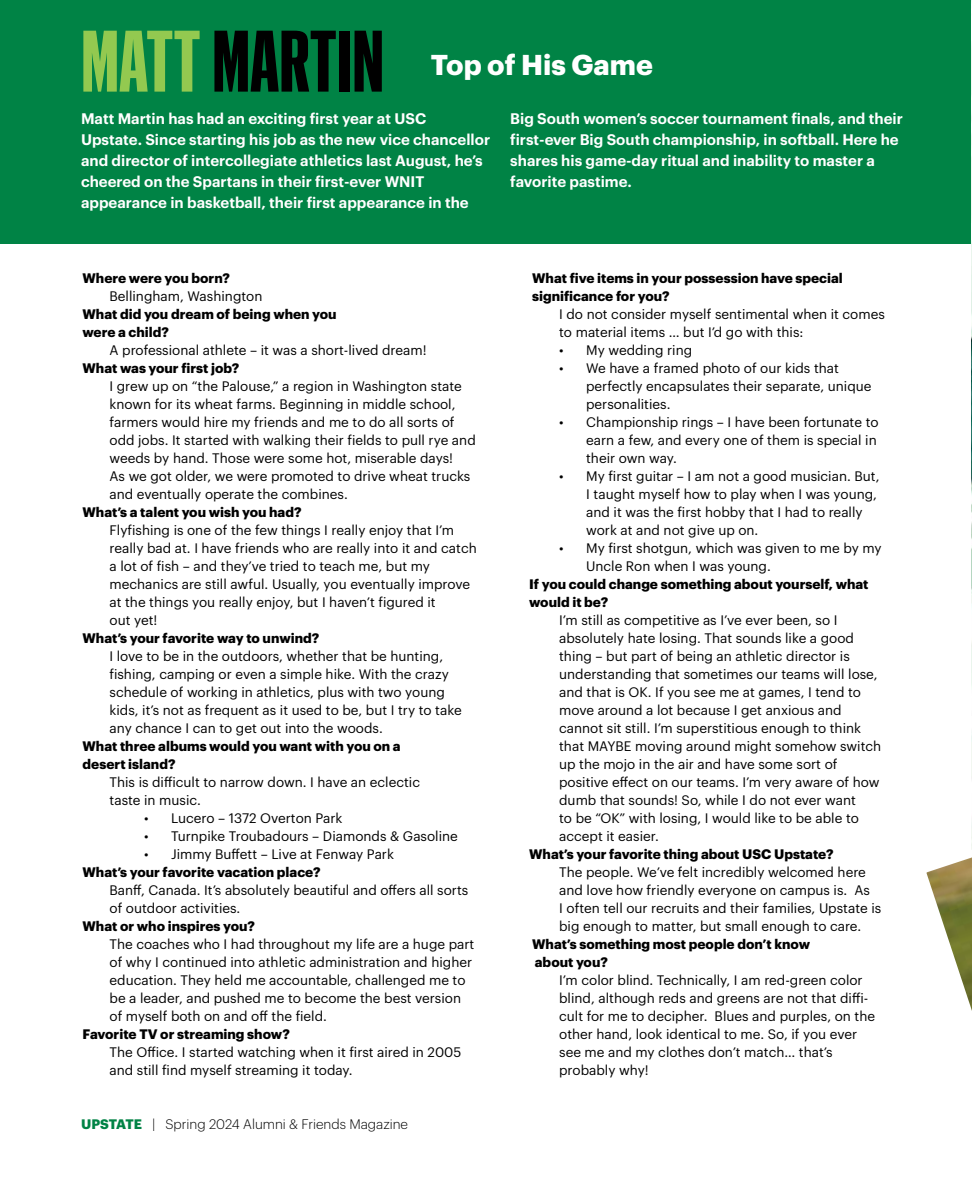
<style>
.page{position:relative;width:972px;height:1188px;background:#fff}
.page>*{position:absolute;margin:0;border:0;box-sizing:border-box;transform-origin:0 0}
.t1{font:700 85.2px "Graphik XX Cond";color:#000}
.t2{font:700 28.2px "Graphik";color:#fff}
.t3{font:600 15px/21px "Graphik";color:#fff}
.t4{font:13.5px/18px "Graphik";color:#000}
.t5{font:700 13.5px/18px "Graphik";color:#000}
.t6{font:300 13.5px "Graphik";color:#000}
.s1{color:#93c950}
.s2{font-weight:700;color:#008345}
</style>
<div class="page">
<div style="left:0;top:0;width:972px;height:244px;background:#008345"></div>
<img style="left:971px;top:0;width:1px;height:749px">
<svg style="left:926px;top:749px;width:46px;height:262px"></svg>
<h1 class="t1" style="left:81px;top:4px;width:304px"><span class="s1">MATT</span> MARTIN</h1>
<h2 class="t2" style="left:431px;top:43px;width:223px">Top of His Game</h2>
<p class="t3" style="left:81px;top:106px;width:411px">Matt Martin has had an exciting first year at USC Upstate. Since starting his job as the new vice chancellor and director of intercollegiate athletics last August, he’s cheered on the Spartans in their first-ever WNIT appearance in basketball, their first appearance in the</p>
<p class="t3" style="left:510px;top:106px;width:394px">Big South women’s soccer tournament finals, and their first-ever Big South championship, in softball. Here he shares his game-day ritual and inability to master a favorite pastime.</p>
<p class="t5" style="left:83px;top:268px;width:149px">Where were you born?</p>
<p class="t4" style="left:110px;top:286px;width:154px">Bellingham, Washington</p>
<p class="t5" style="left:83px;top:304px;width:256px">What did you dream of being when you were a child?</p>
<p class="t4" style="left:110px;top:340px;width:319px">A professional athlete – it was a short-lived dream!</p>
<p class="t5" style="left:83px;top:358px;width:158px">What was your first job?</p>
<p class="t4" style="left:110px;top:376px;width:368px">I grew up on “the Palouse,” a region in Washington state known for its wheat farms. Beginning in middle school, farmers would hire my friends and me to do all sorts of odd jobs. It started with walking their fields to pull rye and weeds by hand. Those were some hot, miserable days!<br>As we got older, we were promoted to drive wheat trucks and eventually operate the combines.</p>
<p class="t5" style="left:83px;top:502px;width:221px">What’s a talent you wish you had?</p>
<p class="t4" style="left:110px;top:520px;width:369px">Flyfishing is one of the few things I really enjoy that I’m really bad at. I have friends who are really into it and catch a lot of fish – and they’ve tried to teach me, but my mechanics are still awful. Usually, you eventually improve at the things you really enjoy, but I haven’t figured it<br>out yet!</p>
<p class="t5" style="left:83px;top:628px;width:238px">What’s your favorite way to unwind?</p>
<p class="t4" style="left:110px;top:646px;width:354px">I love to be in the outdoors, whether that be hunting, fishing, camping or even a simple hike. With the crazy schedule of working in athletics, plus with two young kids, it’s not as frequent as it used to be, but I try to take any chance I can to get out into the woods.</p>
<p class="t5" style="left:83px;top:736px;width:320px">What three albums would you want with you on a desert island?</p>
<p class="t4" style="left:110px;top:772px;width:312px">This is difficult to narrow down. I have an eclectic taste in music.</p>
<p class="t4" style="left:144px;top:808px;width:200px">• Lucero – 1372 Overton Park</p>
<p class="t4" style="left:144px;top:826px;width:315px">• Turnpike Troubadours – Diamonds &amp; Gasoline</p>
<p class="t4" style="left:144px;top:844px;width:251px">• Jimmy Buffett – Live at Fenway Park</p>
<p class="t5" style="left:83px;top:862px;width:240px">What’s your favorite vacation place?</p>
<p class="t4" style="left:110px;top:880px;width:360px">Banff, Canada. It’s absolutely beautiful and offers all sorts of outdoor activities.</p>
<p class="t5" style="left:83px;top:916px;width:174px">What or who inspires you?</p>
<p class="t4" style="left:110px;top:934px;width:366px">The coaches who I had throughout my life are a huge part of why I continued into athletic administration and higher education. They held me accountable, challenged me to be a leader, and pushed me to become the best version of myself both on and off the field.</p>
<p class="t5" style="left:83px;top:1024px;width:209px">Favorite TV or streaming show?</p>
<p class="t4" style="left:110px;top:1042px;width:353px">The Office. I started watching when it first aired in 2005 and still find myself streaming it today.</p>
<p class="t6" style="left:81px;top:1114px;width:329px"><span class="s2">UPSTATE</span> | Spring 2024 Alumni &amp; Friends Magazine</p>
<p class="t5" style="left:532px;top:268px;width:312px">What five items in your possession have special significance for you?</p>
<p class="t4" style="left:559px;top:304px;width:327px">I do not consider myself sentimental when it comes to material items … but I’d go with this:</p>
<p class="t4" style="left:559px;top:340px;width:135px">• My wedding ring</p>
<p class="t4" style="left:586px;top:358px;width:287px;text-indent:-27px">• We have a framed photo of our kids that perfectly encapsulates their separate, unique personalities.</p>
<p class="t4" style="left:586px;top:412px;width:294px;text-indent:-27px">• Championship rings – I have been fortunate to earn a few, and every one of them is special in their own way.</p>
<p class="t4" style="left:586px;top:466px;width:295px;text-indent:-27px">• My first guitar – I am not a good musician. But, I taught myself how to play when I was young, and it was the first hobby that I had to really work at and not give up on.</p>
<p class="t4" style="left:586px;top:538px;width:297px;text-indent:-27px">• My first shotgun, which was given to me by my<br>Uncle Ron when I was young.</p>
<p class="t5" style="left:529px;top:574px;width:341px">If you could change something about yourself, what would it be?</p>
<p class="t4" style="left:559px;top:610px;width:324px">I’m still as competitive as I’ve ever been, so I absolutely hate losing. That sounds like a good thing – but part of being an athletic director is understanding that sometimes our teams will lose, and that is OK. If you see me at games, I tend to move around a lot because I get anxious and cannot sit still. I’m superstitious enough to think that MAYBE moving around might somehow switch up the mojo in the air and have some sort of positive effect on our teams. I’m very aware of how dumb that sounds! So, while I do not ever want<br>to be “OK” with losing, I would like to be able to accept it easier.</p>
<p class="t5" style="left:529px;top:844px;width:306px">What’s your favorite thing about USC Upstate?</p>
<p class="t4" style="left:559px;top:862px;width:324px">The people. We’ve felt incredibly welcomed here and love how friendly everyone on campus is. As<br>I often tell our recruits and their families, Upstate is big enough to matter, but small enough to care.</p>
<p class="t5" style="left:532px;top:934px;width:280px">What’s something most people don’t know about you?</p>
<p class="t4" style="left:559px;top:970px;width:317px">I’m color blind. Technically, I am red-green color blind, although reds and greens are not that diffi&shy;cult for me to decipher. Blues and purples, on the other hand, look identical to me. So, if you ever see me and my clothes don’t match… that’s probably why!</p>
</div>
